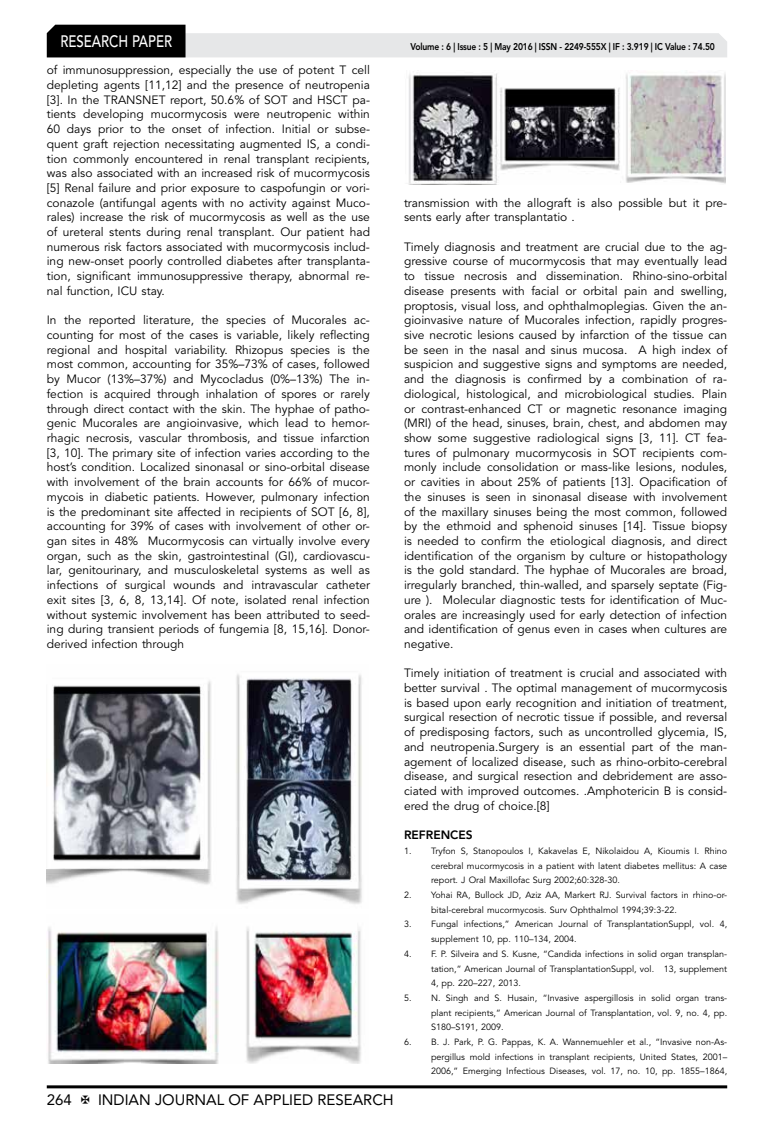
<style>
.page{position:relative;width:774px;height:1136px;background:#fff}
.page>*{position:absolute;margin:0;border:0;box-sizing:border-box;transform-origin:0 0}
.t1{font:500 16.5px "Avenir LT Std";color:#fff;scale:.8 1}
.t2{font:15px "Avenir LT Std";color:#000}
.t3{font:12px/14.7px "Avenir LT Std";color:#000;text-align:justify}
.t4{font:800 12px "Avenir LT Std";color:#000}
.t5{font:800 9.75px "Avenir LT Std";letter-spacing:-.02em;color:#000;scale:.87 1}
.t6{font:9px/14.7px "Avenir LT Std";color:#000;text-align:justify}
</style>
<div class="page">
<hr style="left:47px;top:1085px;width:680px;height:3px;background:#000">
<svg style="left:47px;top:25px;width:680px;height:32px"></svg>
<img style="left:47px;top:674px;width:315px;height:230px">
<img style="left:48px;top:927px;width:313px;height:136px">
<img style="left:408px;top:73px;width:317px;height:112px">
<h1 class="t1" style="left:60px;top:32px;width:139px">RESEARCH PAPER</h1>
<p class="t3" style="left:47px;top:63px;width:325px">of immunosuppression, especially the use of potent T cell depleting agents [11,12] and the presence of neutropenia [3]. In the TRANSNET report, 50.6% of SOT and HSCT pa&shy;tients developing mucormycosis were neutropenic within 60 days prior to the onset of infection. Initial or subse&shy;quent graft rejection necessitating augmented IS, a condi&shy;tion commonly encountered in renal transplant recipients, was also associated with an increased risk of mucormycosis [5] Renal failure and prior exposure to caspofungin or vori&shy;conazole (antifungal agents with no activity against Muco&shy;rales) increase the risk of mucormycosis as well as the use of ureteral stents during renal transplant. Our patient had numerous risk factors associated with mucormycosis includ&shy;ing new-onset poorly controlled diabetes after transplanta&shy;tion, significant immunosuppressive therapy, abnormal re&shy;nal function, ICU stay.</p>
<p class="t3" style="left:47px;top:313px;width:325px">In the reported literature, the species of Mucorales ac&shy;counting for most of the cases is variable, likely reflecting regional and hospital variability. Rhizopus species is the most common, accounting for 35%–73% of cases, followed by Mucor (13%–37%) and Mycocladus (0%–13%) The in&shy;fection is acquired through inhalation of spores or rarely through direct contact with the skin. The hyphae of patho&shy;genic Mucorales are angioinvasive, which lead to hemor&shy;rhagic necrosis, vascular thrombosis, and tissue infarction [3, 10]. The primary site of infection varies according to the host’s condition. Localized sinonasal or sino-orbital disease with involvement of the brain accounts for 66% of mucor&shy;mycois in diabetic patients. However, pulmonary infection is the predominant site affected in recipients of SOT [6, 8], accounting for 39% of cases with involvement of other or&shy;gan sites in 48% Mucormycosis can virtually involve every organ, such as the skin, gastrointestinal (GI), cardiovascu&shy;lar, genitourinary, and musculoskeletal systems as well as infections of surgical wounds and intravascular catheter exit sites [3, 6, 8, 13,14]. Of note, isolated renal infection without systemic involvement has been attributed to seed&shy;ing during transient periods of fungemia [8, 15,16]. Donor&shy;derived infection through</p>
<p class="t2" style="left:47px;top:1090px;width:27px">264</p>
<p class="t2" style="left:98px;top:1090px;width:297px">INDIAN JOURNAL OF APPLIED RESEARCH</p>
<p class="t5" style="left:410px;top:41px;width:351px">Volume : 6 | Issue : 5 | May 2016 | ISSN - 2249-555X | IF : 3.919 | IC Value : 74.50</p>
<p class="t3" style="left:404px;top:195px;width:325px">transmission with the allograft is also possible but it pre&shy;sents early after transplantatio .</p>
<p class="t3" style="left:404px;top:239px;width:325px">Timely diagnosis and treatment are crucial due to the ag&shy;gressive course of mucormycosis that may eventually lead to tissue necrosis and dissemination. Rhino-sino-orbital disease presents with facial or orbital pain and swelling, proptosis, visual loss, and ophthalmoplegias. Given the an&shy;gioinvasive nature of Mucorales infection, rapidly progres&shy;sive necrotic lesions caused by infarction of the tissue can be seen in the nasal and sinus mucosa. A high index of suspicion and suggestive signs and symptoms are needed, and the diagnosis is confirmed by a combination of ra&shy;diological, histological, and microbiological studies. Plain or contrast-enhanced CT or magnetic resonance imaging (MRI) of the head, sinuses, brain, chest, and abdomen may show some suggestive radiological signs [3, 11]. CT fea&shy;tures of pulmonary mucormycosis in SOT recipients com&shy;monly include consolidation or mass-like lesions, nodules, or cavities in about 25% of patients [13]. Opacification of the sinuses is seen in sinonasal disease with involvement of the maxillary sinuses being the most common, followed by the ethmoid and sphenoid sinuses [14]. Tissue biopsy is needed to confirm the etiological diagnosis, and direct identification of the organism by culture or histopathology is the gold standard. The hyphae of Mucorales are broad, irregularly branched, thin-walled, and sparsely septate (Fig&shy;ure ). Molecular diagnostic tests for identification of Muc&shy;orales are increasingly used for early detection of infection and identification of genus even in cases when cultures are negative.</p>
<p class="t3" style="left:404px;top:666px;width:325px">Timely initiation of treatment is crucial and associated with better survival . The optimal management of mucormycosis is based upon early recognition and initiation of treatment, surgical resection of necrotic tissue if possible, and reversal of predisposing factors, such as uncontrolled glycemia, IS, and neutropenia.Surgery is an essential part of the man&shy;agement of localized disease, such as rhino-orbito-cerebral disease, and surgical resection and debridement are asso&shy;ciated with improved outcomes. .Amphotericin B is consid&shy;ered the drug of choice.[8]</p>
<p class="t4" style="left:404px;top:827px;width:70px">REFRENCES</p>
<p class="t6" style="left:431px;top:843px;width:298px;text-indent:-27px">1. Tryfon S, Stanopoulos I, Kakavelas E, Nikolaidou A, Kioumis I. Rhino cerebral mucormycosis in a patient with latent diabetes mellitus: A case report. J Oral Maxillofac Surg 2002;60:328-30.</p>
<p class="t6" style="left:431px;top:887px;width:298px;text-indent:-27px">2. Yohai RA, Bullock JD, Aziz AA, Markert RJ. Survival factors in rhino-or&shy;bital-cerebral mucormycosis. Surv Ophthalmol 1994;39:3-22.</p>
<p class="t6" style="left:431px;top:917px;width:298px;text-indent:-27px">3. Fungal infections,” American Journal of TransplantationSuppl, vol. 4, supplement 10, pp. 110–134, 2004.</p>
<p class="t6" style="left:431px;top:946px;width:298px;text-indent:-27px">4. F. P. Silveira and S. Kusne, “Candida infections in solid organ transplan&shy;tation,” American Journal of TransplantationSuppl, vol. 13, supplement 4, pp. 220–227, 2013.</p>
<p class="t6" style="left:431px;top:990px;width:298px;text-indent:-27px">5. N. Singh and S. Husain, “Invasive aspergillosis in solid organ trans&shy;plant recipients,” American Journal of Transplantation, vol. 9, no. 4, pp.<br>S180–S191, 2009.</p>
<p class="t6" style="left:431px;top:1034px;width:298px;text-indent:-27px">6. B. J. Park, P. G. Pappas, K. A. Wannemuehler et al., “Invasive non-As&shy;pergillus mold infections in transplant recipients, United States, 2001– 2006,” Emerging Infectious Diseases, vol. 17, no. 10, pp. 1855–1864,</p>
</div>
